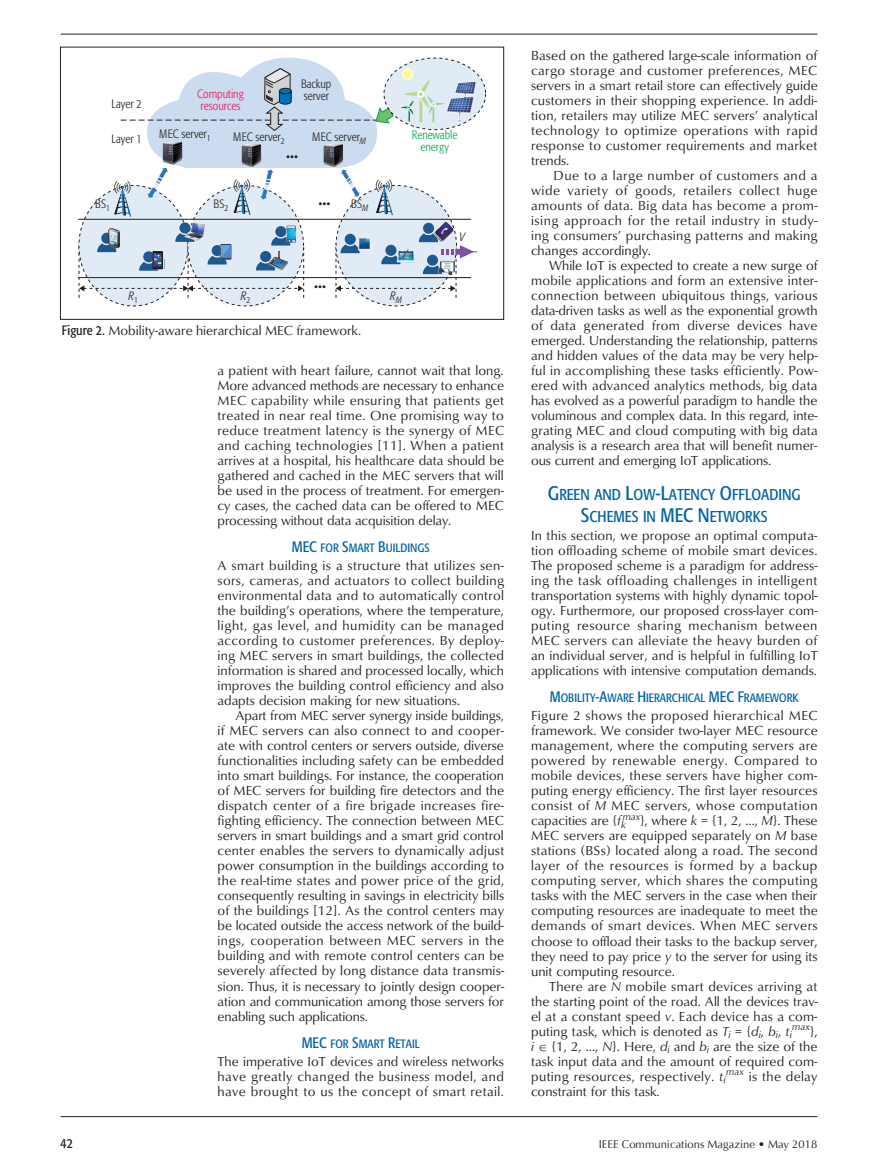
<style>
.page{position:relative;width:878px;height:1175px;background:#fff}
.page>*{position:absolute;margin:0;border:0;box-sizing:border-box;transform-origin:0 0}
.t1{font:15.6px/22.5px "Formata Condensed SC800";color:#0163a7;text-align:center}
.t2{font:13.5px/15px "Classico URW";color:#231f20;text-align:justify}
.t3{font:13.5px "Formata Condensed SC800";color:#231f20}
.t4{font:italic 13.5px "Classico URW";color:#231f20}
.t5{font:12px "Formata Condensed SC800";color:#0163a7}
.t6{font:300 condensed 12px/12px "Formata";color:#231f20}
.t7{font:300 condensed 12px/12px "Formata";color:#ee1059}
.t8{font:300 condensed 12px/12px "Formata";color:#00a54f;text-align:center}
.t9{font:italic 300 condensed 12px "Formata";color:#231f20}
.t10{font:11.25px "Optima";color:#231f20}
.t11{font:italic 10.2px "Classico URW";color:#231f20}
.s1{font-family:"Formata";font-stretch:condensed}
.s2{font-size:15px}
.s3{font-size:19.5px}
.s4{font-style:italic}
.s5{font-style:normal;font-size:13.5px}
</style>
<div class="page">
<hr style="left:61px;top:34px;width:756px;height:1px;background:#231f20">
<hr style="left:61px;top:1115px;width:756px;height:1px;background:#231f20">
<div style="left:79px;top:185px;width:109px;height:121px;background:#e0ebf6;border-radius:50%"></div>
<div style="left:384px;top:58px;width:101px;height:72px;background:#e0ebf6;border-radius:50%"></div>
<svg style="left:399px;top:66px;width:31px;height:16px"></svg>
<hr style="left:78px;top:219px;width:393px;height:1px;background:#231f20">
<hr style="left:78px;top:277px;width:393px;height:1px;background:#231f20">
<svg style="left:79px;top:233px;width:225px;height:65px"></svg>
<svg style="left:335px;top:270px;width:137px;height:28px"></svg>
<img style="left:108px;top:82px;width:367px;height:188px">
<svg style="left:114px;top:58px;width:279px;height:141px"></svg>
<p class="t6" style="left:111px;top:98px;width:32px">Layer 2</p>
<p class="t6" style="left:111px;top:133px;width:32px">Layer 1</p>
<p class="t6" style="left:95px;top:197px;width:16px">BS<sub>1</sub></p>
<p class="t7" style="left:197px;top:88px;width:48px">Computing resources</p>
<p class="t6" style="left:301px;top:78px;width:32px">Backup server</p>
<p class="t6" style="left:159px;top:128px;width:53px">MEC server<sub>1</sub></p>
<p class="t8" style="left:411px;top:129px;width:47px">Renewable energy</p>
<p class="t6" style="left:233px;top:131px;width:53px">MEC server<sub>2</sub></p>
<p class="t6" style="left:312px;top:131px;width:55px">MEC server<sub>M</sub></p>
<p class="t6" style="left:286px;top:151px;width:13px">•••</p>
<p class="t6" style="left:213px;top:198px;width:16px">BS<sub>2</sub></p>
<p class="t6" style="left:318px;top:197px;width:13px">•••</p>
<p class="t6" style="left:351px;top:197px;width:19px">BS<sub>M</sub></p>
<p class="t6" style="left:314px;top:281px;width:13px">•••</p>
<p class="t9" style="left:459px;top:230px;width:7px">V</p>
<p class="t9" style="left:129px;top:289px;width:11px">R<sub>1</sub></p>
<p class="t9" style="left:241px;top:289px;width:11px">R<sub>2</sub></p>
<p class="t9" style="left:390px;top:289px;width:13px">R<sub>M</sub></p>
<p class="t2" style="left:62px;top:322px;width:300px"><span class="s1">Figure 2.</span> Mobility-aware hierarchical MEC framework.</p>
<p class="t2" style="left:217px;top:362px;width:288px">a patient with heart failure, cannot wait that long.<br>More advanced methods are necessary to enhance MEC capability while ensuring that patients get treated in near real time. One promising way to reduce treatment latency is the synergy of MEC and caching technologies [11]. When a patient arrives at a hospital, his healthcare data should be gathered and cached in the MEC servers that will be used in the process of treatment. For emergen&shy;cy cases, the cached data can be offered to MEC processing without data acquisition delay.</p>
<p class="t5" style="left:292px;top:541px;width:139px"><span class="s2">MEC</span> FOR <span class="s2">S</span>MART <span class="s2">B</span>UILDINGS</p>
<p class="t2" style="left:217px;top:557px;width:288px">A smart building is a structure that utilizes sen&shy;sors, cameras, and actuators to collect building environmental data and to automatically control the building’s operations, where the temperature, light, gas level, and humidity can be managed according to customer preferences. By deploy&shy;ing MEC servers in smart buildings, the collected information is shared and processed locally, which improves the building control efficiency and also adapts decision making for new situations.</p>
<p class="t2" style="left:217px;top:707px;width:288px;text-indent:18px">Apart from MEC server synergy inside buildings, if MEC servers can also connect to and cooper&shy;ate with control centers or servers outside, diverse functionalities including safety can be embedded into smart buildings. For instance, the cooperation of MEC servers for building fire detectors and the dispatch center of a fire brigade increases fire&shy;fighting efficiency. The connection between MEC servers in smart buildings and a smart grid control center enables the servers to dynamically adjust power consumption in the buildings according to the real-time states and power price of the grid, consequently resulting in savings in electricity bills of the buildings [12]. As the control centers may be located outside the access network of the build&shy;ings, cooperation between MEC servers in the building and with remote control centers can be severely affected by long distance data transmis&shy;sion. Thus, it is necessary to jointly design cooper&shy;ation and communication among those servers for enabling such applications.</p>
<p class="t5" style="left:301px;top:1036px;width:120px"><span class="s2">MEC</span> FOR <span class="s2">S</span>MART <span class="s2">R</span>ETAI L</p>
<p class="t2" style="left:217px;top:1052px;width:288px">The imperative IoT devices and wireless networks have greatly changed the business model, and have brought to us the concept of smart retail.</p>
<p class="t2" style="left:531px;top:47px;width:288px">Based on the gathered large-scale information of cargo storage and customer preferences, MEC servers in a smart retail store can effectively guide customers in their shopping experience. In addi&shy;tion, retailers may utilize MEC servers’ analytical technology to optimize operations with rapid response to customer requirements and market trends.</p>
<p class="t2" style="left:531px;top:167px;width:288px;text-indent:23px">Due to a large number of customers and a wide variety of goods, retailers collect huge amounts of data. Big data has become a prom&shy;ising approach for the retail industry in study&shy;ing consumers’ purchasing patterns and making changes accordingly.</p>
<p class="t2" style="left:531px;top:257px;width:288px;text-indent:18px">While IoT is expected to create a new surge of mobile applications and form an extensive inter&shy;connection between ubiquitous things, various data-driven tasks as well as the exponential growth of data generated from diverse devices have emerged. Understanding the relationship, patterns and hidden values of the data may be very help&shy;ful in accomplishing these tasks efficiently. Pow&shy;ered with advanced analytics methods, big data has evolved as a powerful paradigm to handle the voluminous and complex data. In this regard, inte&shy;grating MEC and cloud computing with big data analysis is a research area that will benefit numer&shy;ous current and emerging IoT applications.</p>
<p class="t1" style="left:547px;top:483px;width:254px"><span class="s3">G</span>REEN AND <span class="s3">L</span>OW<span class="s3">-L</span>ATENCY <span class="s3">O</span>FFLOADING<br><span class="s3">S</span>CHEMES IN <span class="s3">MEC N</span>ETWORKS</p>
<p class="t2" style="left:531px;top:527px;width:288px">In this section, we propose an optimal computa&shy;tion offloading scheme of mobile smart devices.<br>The proposed scheme is a paradigm for address&shy;ing the task offloading challenges in intelligent transportation systems with highly dynamic topol&shy;ogy. Furthermore, our proposed cross-layer com&shy;puting resource sharing mechanism between MEC servers can alleviate the heavy burden of an individual server, and is helpful in fulfilling IoT applications with intensive computation demands.</p>
<p class="t5" style="left:549px;top:691px;width:250px"><span class="s2">M</span>OBILITY<span class="s2">-A</span>WARE <span class="s2">H</span>IERARCHI CAL <span class="s2">MEC F</span>RAMEWORK</p>
<p class="t2" style="left:531px;top:707px;width:288px">Figure 2 shows the proposed hierarchical MEC framework. We consider two-layer MEC resource management, where the computing servers are powered by renewable energy. Compared to mobile devices, these servers have higher com&shy;puting energy efficiency. The first layer resources consist of <span class="s4">M</span> MEC servers, whose computation capacities are {<span class="s4">f</span><sub>k</sub></p>
<p class="t2" style="left:531px;top:812px;width:288px;text-indent:92px"><sup>max</sup>}, where <span class="s4">k</span> = {1, 2, …, <span class="s4">M</span>}. These MEC servers are equipped separately on <span class="s4">M</span> base stations (BSs) located along a road. The second layer of the resources is formed by a backup computing server, which shares the computing tasks with the MEC servers in the case when their computing resources are inadequate to meet the demands of smart devices. When MEC servers choose to offload their tasks to the backup server, they need to pay price <span class="s4">y</span> to the server for using its unit computing resource.</p>
<p class="t2" style="left:531px;top:977px;width:288px;text-indent:18px">There are <span class="s4">N</span> mobile smart devices arriving at the starting point of the road. All the devices trav&shy;el at a constant speed <span class="s4">v</span>. Each device has a com&shy;puting task, which is denoted as <span class="s4">T</span><sub>i</sub> = {<span class="s4">d</span><sub>i</sub>, <span class="s4">b</span><sub>i</sub>, <span class="s4">t</span><sub>i</sub></p>
<p class="t11" style="left:791px;top:1018px;width:27px">max<span class="s5">},</span></p>
<p class="t2" style="left:531px;top:1037px;width:288px;text-indent:21px">{1, 2, …, <span class="s4">N</span>}. Here, <span class="s4">d</span><sub>i</sub> and <span class="s4">b</span><sub>i</sub> are the size of the task input data and the amount of required com&shy;puting resources, respectively. <span class="s4">t</span><sub>i</sub><sup>max</sup> is the delay constraint for this task.</p>
<p class="t4" style="left:531px;top:1035px;width:4px">i</p>
<p class="t3" style="left:61px;top:1134px;width:14px">42</p>
<p class="t10" style="left:598px;top:1137px;width:220px">IEEE Communications Magazine • May 2018</p>
</div>
